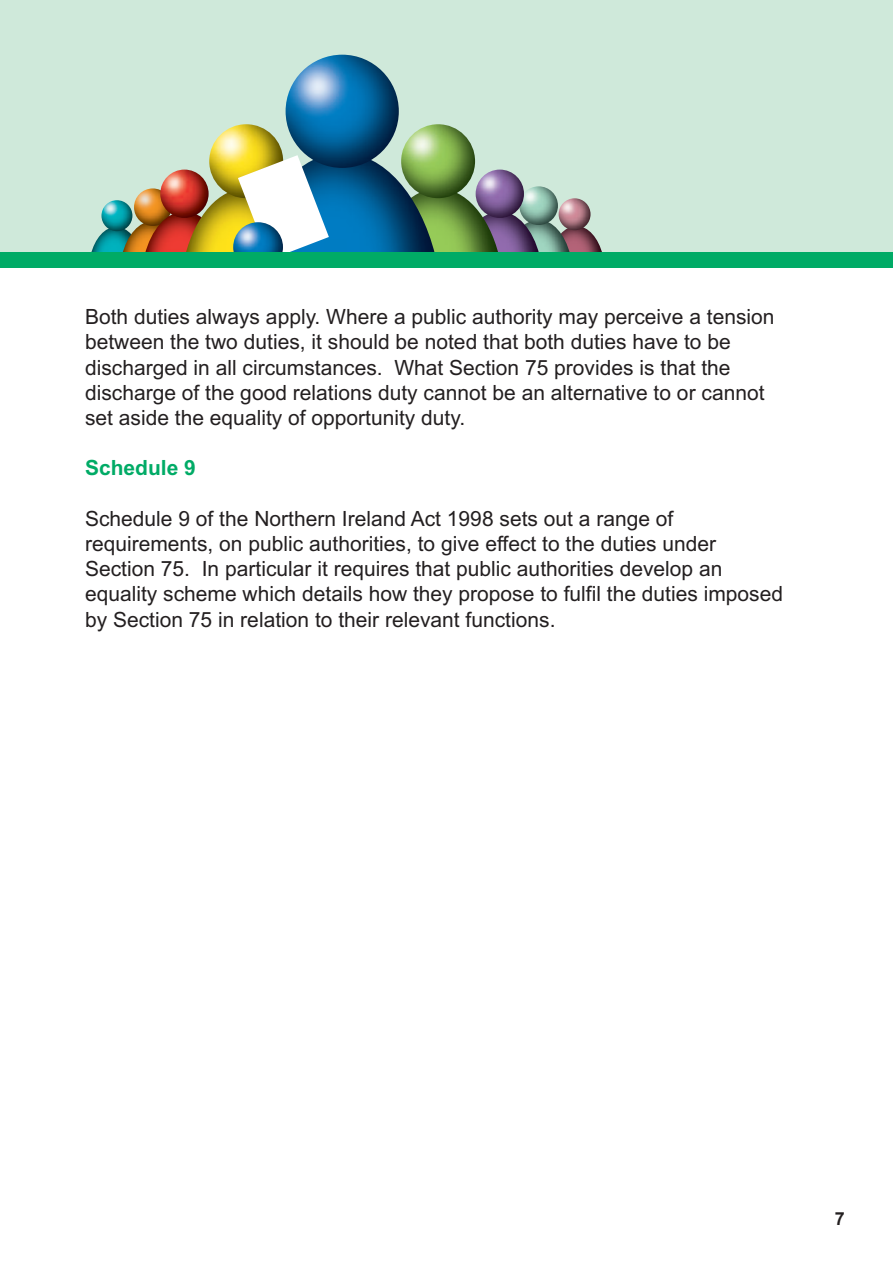
<style>
.page{position:relative;width:893px;height:1263px;background:#fff}
.page>*{position:absolute;margin:0;border:0;box-sizing:border-box;transform-origin:0 0}
.t1{font:21px/25.2px "Arial";color:#231f20}
.t2{font:700 21px "Arial";color:#00ab66}
.t3{font:700 18px "Arial";color:#231f20}
</style>
<div class="page">
<div style="left:0;top:210px;width:893px;height:57px;background:#00ab66"></div>
<div style="left:0;top:0;width:893px;height:252px;background:#cfe9da"></div>
<img style="left:91px;top:227px;width:32px;height:25px">
<img style="left:101px;top:200px;width:31px;height:31px;border-radius:50%">
<img style="left:570px;top:226px;width:32px;height:26px">
<img style="left:559px;top:198px;width:32px;height:32px;border-radius:50%">
<img style="left:123px;top:221px;width:22px;height:31px">
<img style="left:134px;top:188px;width:37px;height:38px;border-radius:50%">
<img style="left:539px;top:220px;width:31px;height:32px">
<img style="left:519px;top:186px;width:39px;height:39px;border-radius:50%">
<img style="left:145px;top:211px;width:41px;height:41px">
<img style="left:160px;top:170px;width:49px;height:48px;border-radius:50%">
<img style="left:498px;top:211px;width:41px;height:41px">
<img style="left:476px;top:170px;width:48px;height:48px;border-radius:50%">
<img style="left:186px;top:188px;width:52px;height:64px">
<img style="left:209px;top:124px;width:74px;height:74px;border-radius:50%">
<img style="left:435px;top:188px;width:63px;height:64px">
<img style="left:401px;top:124px;width:74px;height:74px;border-radius:50%">
<img style="left:249px;top:153px;width:186px;height:99px">
<img style="left:286px;top:55px;width:113px;height:113px;border-radius:50%">
<svg style="left:238px;top:155px;width:91px;height:97px;background:#c5d5ca"></svg>
<img style="left:233px;top:222px;width:50px;height:30px">
<p class="t1" style="left:85px;top:304px;width:691px">Both duties always apply. Where a public authority may perceive a tension between the two duties, it should be noted that both duties have to be discharged in all circumstances. What Section 75 provides is that the discharge of the good relations duty cannot be an alternative to or cannot set aside the equality of opportunity duty.</p>
<p class="t2" style="left:85px;top:456px;width:112px">Schedule 9</p>
<p class="t1" style="left:85px;top:506px;width:700px">Schedule 9 of the Northern Ireland Act 1998 sets out a range of requirements, on public authorities, to give effect to the duties under Section 75. In particular it requires that public authorities develop an equality scheme which details how they propose to fulfil the duties imposed by Section 75 in relation to their relevant functions.</p>
<p class="t3" style="left:835px;top:1208px;width:12px">7</p>
</div>
